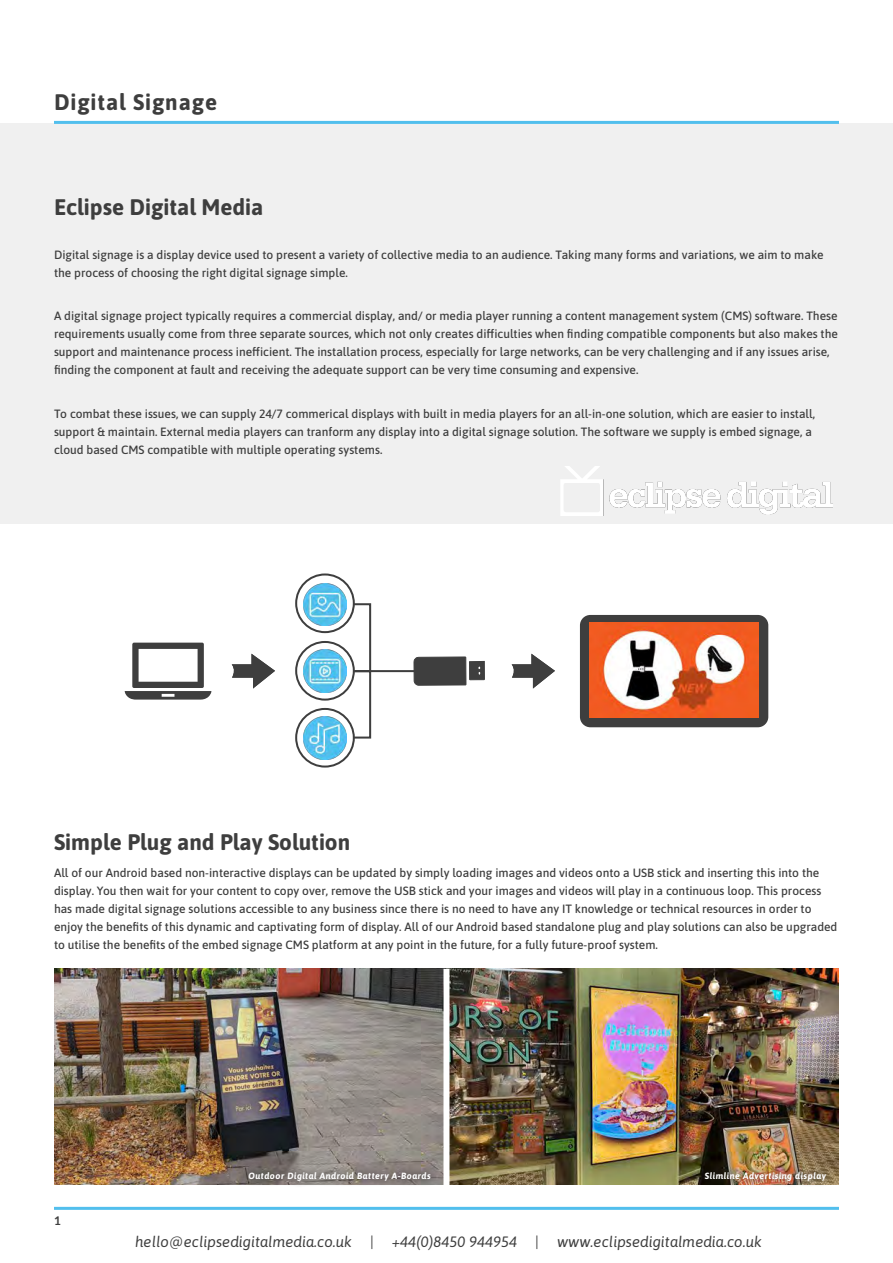
<style>
.page{position:relative;width:893px;height:1263px;background:#fff}
.page>*{position:absolute;margin:0;border:0;box-sizing:border-box;transform-origin:0 0}
.t1{font:700 22.5px "Asap";color:#3e3e3e}
.t2{font:700 22.5px "Asap";letter-spacing:.04em;color:#3e3e3e}
.t3{font:italic 15px "Asap";color:#3e3e3e}
.t4{font:500 12px/18px "Asap";color:#3e3e3e}
.t5{font:700 12px "Lato";color:#3e3e3e}
.t6{font:italic 700 9px "Asap";letter-spacing:.05em;color:#fff}
</style>
<div class="page">
<div style="left:0;top:124px;width:893px;height:400px;background:#f0f0f0"></div>
<hr style="left:54px;top:1207px;width:785px;height:3px;background:#52bfed">
<hr style="left:54px;top:121px;width:785px;height:3px;background:#52bfed">
<svg style="left:414px;top:657px;width:71px;height:29px;background:#575757"></svg>
<div style="left:295px;top:573px;width:60px;height:60px;border:2px solid #3e3e3e;border-radius:50%"></div>
<div style="left:295px;top:641px;width:60px;height:60px;border:2px solid #3e3e3e;border-radius:50%"></div>
<div style="left:295px;top:708px;width:60px;height:59px;border:2px solid #3e3e3e;border-radius:50%"></div>
<svg style="left:352px;top:602px;width:20px;height:137px"></svg>
<hr style="left:354px;top:670px;width:64px;height:2px;background:#3e3e3e">
<div style="left:580px;top:615px;width:188px;height:112px;background:#3e3e3e"></div>
<svg style="left:512px;top:654px;width:43px;height:34px"></svg>
<svg style="left:232px;top:654px;width:43px;height:34px"></svg>
<svg style="left:125px;top:643px;width:86px;height:57px"></svg>
<img style="left:589px;top:622px;width:170px;height:96px">
<img style="left:304px;top:583px;width:42px;height:43px">
<img style="left:304px;top:650px;width:42px;height:42px">
<img style="left:304px;top:717px;width:42px;height:42px">
<img style="left:54px;top:969px;width:785px;height:216px">
<div style="left:443px;top:969px;width:6px;height:230px;background:#fff"></div>
<div style="left:697px;top:1164px;width:136px;height:25px;background:#231f20;opacity:.9"></div>
<div style="left:241px;top:1165px;width:197px;height:24px;background:#231f20;opacity:.9"></div>
<img style="left:561px;top:467px;width:272px;height:49px">
<p class="t2" style="left:54px;top:86px;width:165px">Digital Signage</p>
<p class="t1" style="left:54px;top:191px;width:211px">Eclipse Digital Media</p>
<p class="t4" style="left:54px;top:245px;width:771px">Digital signage is a display device used to present a variety of collective media to an audience. Taking many forms and variations, we aim to make the process of choosing the right digital signage simple.</p>
<p class="t4" style="left:54px;top:306px;width:785px">A digital signage project typically requires a commercial display, and/ or media player running a content management system (CMS) software. These requirements usually come from three separate sources, which not only creates difficulties when finding compatible components but also makes the support and maintenance process inefficient. The installation process, especially for large networks, can be very challenging and if any issues arise, finding the component at fault and receiving the adequate support can be very time consuming and expensive.</p>
<p class="t4" style="left:54px;top:404px;width:763px">To combat these issues, we can supply 24/7 commerical displays with built in media players for an all-in-one solution, which are easier to install, support &amp; maintain. External media players can tranform any display into a digital signage solution. The software we supply is embed signage, a cloud based CMS compatible with multiple operating systems.</p>
<p class="t1" style="left:54px;top:826px;width:298px">Simple Plug and Play Solution</p>
<p class="t4" style="left:54px;top:863px;width:785px">All of our Android based non-interactive displays can be updated by simply loading images and videos onto a USB stick and inserting this into the display. You then wait for your content to copy over, remove the USB stick and your images and videos will play in a continuous loop. This process has made digital signage solutions accessible to any business since there is no need to have any IT knowledge or technical resources in order to enjoy the benefits of this dynamic and captivating form of display. All of our Android based standalone plug and play solutions can also be upgraded to utilise the benefits of the embed signage CMS platform at any point in the future, for a fully future-proof system.</p>
<p class="t5" style="left:54px;top:1211px;width:8px">1</p>
<p class="t6" style="left:248px;top:1170px;width:184px">Outdoor Digital Android Battery A-Boards</p>
<p class="t6" style="left:705px;top:1170px;width:123px">Slimline Advertising display</p>
<p class="t3" style="left:135px;top:1232px;width:628px">hello@eclipsedigitalmedia.co.uk | +44(0)8450 944954 | www.eclipsedigitalmedia.co.uk</p>
</div>
